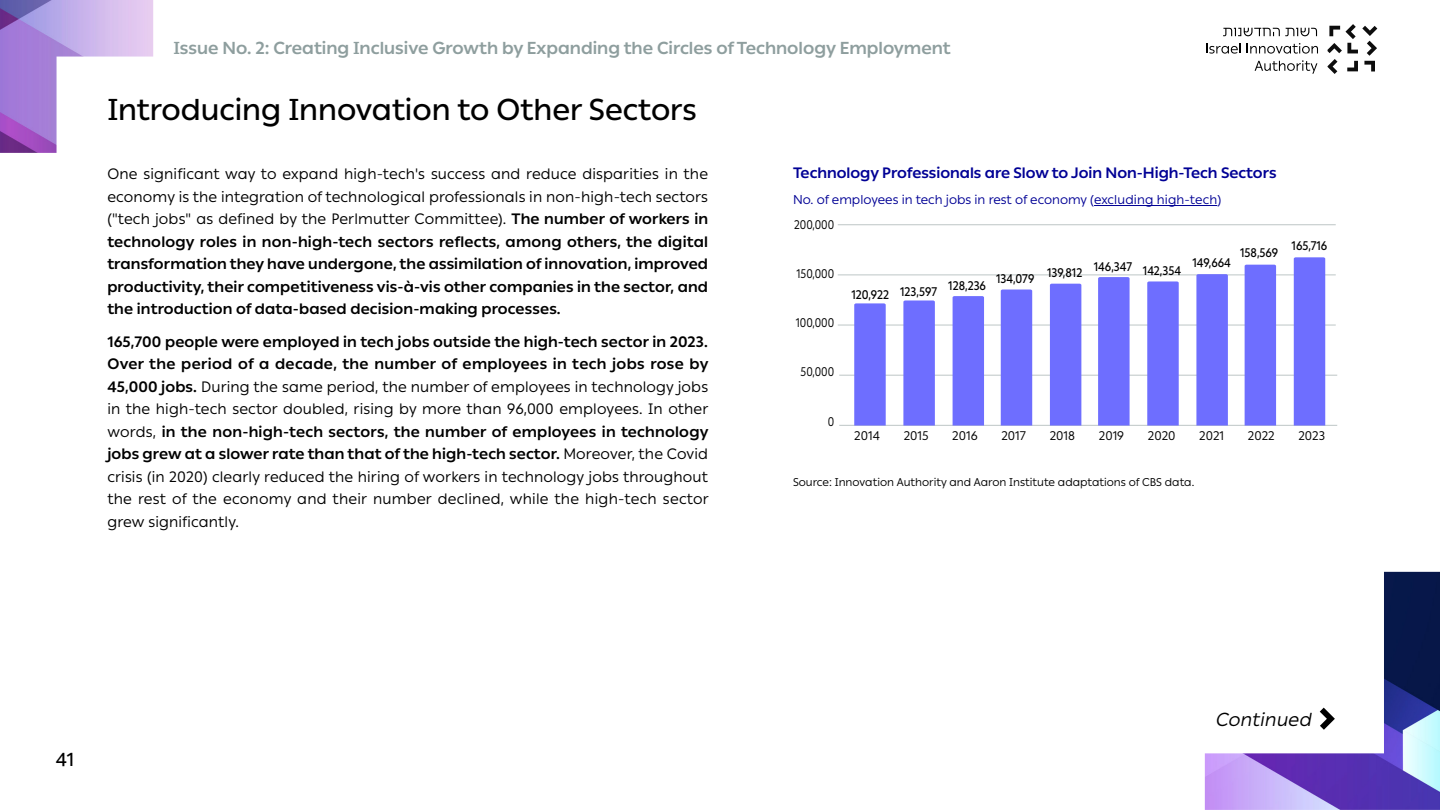
<style>
.page{position:relative;width:1440px;height:810px;background:#fff}
.page>*{position:absolute;margin:0;border:0;box-sizing:border-box;transform-origin:0 0}
.כותרת_פרק_אנגלית{font:500 30px "Ping HL";color:#000}
.t1{font:italic 18.75px "Ping HL";color:#000}
.t2{font:500 18.75px "Ping HL";color:#000}
.t3{font:700 17.25px "Ping HL";color:#8e9e9e}
.טקסט_אנגלית{font:15px/22.5px "Ping HL";letter-spacing:.015em;color:#000;text-align:justify}
.טקסט_אנגלית-2{font:700 15px/22.5px "Ping HL";letter-spacing:.01em;color:#000;text-align:justify}
.כותרת_אינפו_אנגלית{font:700 15px "Ping HL";color:#000095}
.משנה_אינפו_אנגל{font:12.75px "Ping HL";color:#000095}
.t4{font:500 12.45px "Ping HL";color:#000;scale:.9 1}
.t5{font:12.45px "Ping HL";color:#000}
.t6{font:12.45px "Ping HL";color:#000;scale:.89 1}
.מקור_אנגלית{font:11.25px "Ping HL";color:#000}
.s1{font-weight:400}
.s2{font-weight:700}
</style>
<div class="page">
<img style="left:1205px;top:572px;width:235px;height:238px">
<img style="left:0;top:0;width:153px;height:153px">
<svg style="left:1328px;top:24px;width:49px;height:50px"></svg>
<svg style="left:1223px;top:28px;width:94px;height:8px"></svg>
<svg style="left:1206px;top:44px;width:35px;height:10px"></svg>
<svg style="left:1247px;top:43px;width:71px;height:11px"></svg>
<svg style="left:1255px;top:60px;width:62px;height:14px"></svg>
<hr style="left:839px;top:425px;width:498px;height:1px;background:#bdc6c6">
<hr style="left:839px;top:375px;width:498px;height:1px;background:#bdc6c6">
<hr style="left:838px;top:325px;width:498px;height:1px;background:#bdc6c6">
<hr style="left:838px;top:275px;width:498px;height:1px;background:#bdc6c6">
<hr style="left:838px;top:225px;width:498px;height:1px;background:#bdc6c6">
<svg style="left:854px;top:303px;width:32px;height:123px"></svg>
<svg style="left:903px;top:300px;width:32px;height:126px"></svg>
<div style="left:953px;top:296px;width:31px;height:130px;background:#6e6eff"></div>
<div style="left:1001px;top:290px;width:31px;height:136px;background:#6e6eff"></div>
<div style="left:1050px;top:284px;width:31px;height:142px;background:#6e6eff"></div>
<svg style="left:1098px;top:277px;width:32px;height:149px"></svg>
<svg style="left:1147px;top:281px;width:32px;height:145px"></svg>
<svg style="left:1196px;top:274px;width:32px;height:152px"></svg>
<div style="left:1245px;top:265px;width:31px;height:161px;background:#6e6eff"></div>
<div style="left:1294px;top:257px;width:31px;height:169px;background:#6e6eff"></div>
<hr style="left:1094px;top:205px;width:123px;height:1px;background:#000095">
<svg style="left:1320px;top:708px;width:15px;height:22px"></svg>
<p class="t3" style="left:173px;top:35px;width:779px">Issue No. 2: Creating Inclusive Growth by Expanding the Circles of Technology Employment</p>
<p class="כותרת_פרק_אנגלית" style="left:107px;top:86px;width:591px">Introducing Innovation to Other Sectors</p>
<p class="טקסט_אנגלית-2" style="left:107px;top:162px;width:602px"><span class="s1">One significant way to expand high-tech s' success and reduce disparities in the economy is the integration of technological professionals in non-high-tech sectors ("tech jobs" as defined by the Perlmutter Committee .)</span> The number of workers in technology roles in non-high-tech sectors reflects, among others, the digital transformation they have undergone, the assimilation of innovation, improved productivity, their competitiveness vis à- -vis other companies in the sector, and the introduction of data-based decision-making processes.</p>
<p class="טקסט_אנגלית" style="left:107px;top:330px;width:603px"><span class="s2">165,700 people were employed in tech jobs outside the high-tech sector in 2023.<br>Over the period of a decade, the number of employees in tech jobs rose by 45,000jobs.</span> During the same period, the number of employees in technologyjobs in the high-tech sector doubled, rising by more than 96,000 employees. In other words, <span class="s2">in the non-high-tech sectors, the number of employees in technology jobs grew at a slower rate than that of the high-tech sector.</span> Moreover, the Covid crisis (in 2020) clearly reduced the hiring of workers in technologyjobs throughout the rest of the economy and their number declined, while the high-tech sector grew significantly.</p>
<p class="כותרת_אינפו_אנגלית" style="left:793px;top:162px;width:485px">Technology Professionals are Slow to Join Non-High-Tech Sectors</p>
<p class="משנה_אינפו_אנגל" style="left:793px;top:190px;width:430px">No. of employees in tech jobs in rest of economy (excluding high-tech(</p>
<p class="t6" style="left:794px;top:215px;width:47px">200,000</p>
<p class="t6" style="left:797px;top:264px;width:44px">150,000</p>
<p class="t6" style="left:796px;top:314px;width:45px">100,000</p>
<p class="t6" style="left:801px;top:363px;width:39px">50,000</p>
<p class="t6" style="left:828px;top:412px;width:9px">0</p>
<p class="t4" style="left:852px;top:285px;width:43px">120,922</p>
<p class="t4" style="left:900px;top:282px;width:43px">123,597</p>
<p class="t4" style="left:948px;top:276px;width:43px">128,236</p>
<p class="t4" style="left:996px;top:269px;width:44px">134,079</p>
<p class="t4" style="left:1047px;top:264px;width:41px">139,812</p>
<p class="t4" style="left:1094px;top:257px;width:44px">146,347</p>
<p class="t4" style="left:1143px;top:261px;width:44px">142,354</p>
<p class="t4" style="left:1192px;top:253px;width:44px">149,664</p>
<p class="t5" style="left:854px;top:427px;width:27px">2014</p>
<p class="t5" style="left:904px;top:427px;width:26px">2015</p>
<p class="t5" style="left:952px;top:427px;width:27px">2016</p>
<p class="t5" style="left:1001px;top:427px;width:26px">2017</p>
<p class="t5" style="left:1050px;top:427px;width:27px">2018</p>
<p class="t5" style="left:1099px;top:427px;width:27px">2019</p>
<p class="t5" style="left:1148px;top:427px;width:29px">2020</p>
<p class="t5" style="left:1199px;top:427px;width:26px">2021</p>
<p class="t4" style="left:1240px;top:243px;width:44px">158,569</p>
<p class="t5" style="left:1248px;top:427px;width:28px">2022</p>
<p class="t4" style="left:1292px;top:236px;width:41px">165,716</p>
<p class="t5" style="left:1298px;top:427px;width:28px">2023</p>
<p class="מקור_אנגלית" style="left:793px;top:474px;width:403px">Source: Innovation Authority and Aaron Institute adaptations of CBS data.</p>
<p class="t2" style="left:56px;top:746px;width:20px">41</p>
<p class="t1" style="left:1215px;top:705px;width:102px">Continued</p>
</div>
